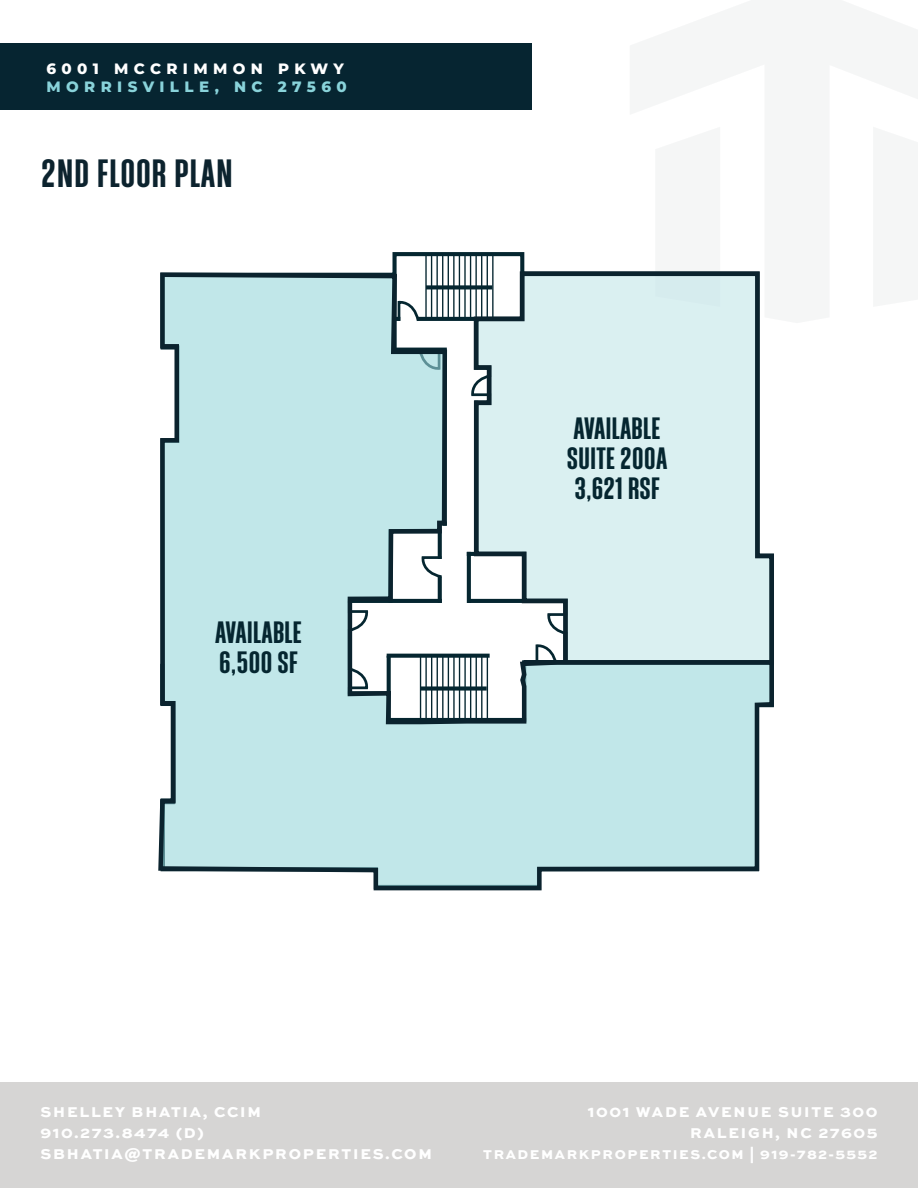
<style>
.page{position:relative;width:918px;height:1188px;background:#fff}
.page>*{position:absolute;margin:0;border:0;box-sizing:border-box;transform-origin:0 0}
.t1{font:700 34.5px "Athletic Condensed";letter-spacing:.02em;color:#0c232e}
.t2{font:700 27px "Athletic Condensed";color:#052630}
.t3{font:15px/21px "Sweet Sans Heavy SC";letter-spacing:.12em;color:#fff;text-align:right}
.t4{font:800 15px "Montserrat";letter-spacing:.36em;color:#89d3da}
.t5{font:800 15px "Montserrat";letter-spacing:.36em;color:#fff}
.t6{font:13.5px "Sweet Sans Heavy SC";letter-spacing:.12em;color:#fff}
</style>
<div class="page">
<div style="left:0;top:43px;width:531px;height:67px;background:#062531"></div>
<div style="left:0;top:1082px;width:918px;height:106px;background:#d6d5d4"></div>
<hr style="left:425px;top:254px;width:2px;height:64px;background:#052630">
<hr style="left:431px;top:253px;width:1px;height:65px;background:#052630">
<hr style="left:436px;top:254px;width:2px;height:64px;background:#052630">
<hr style="left:442px;top:253px;width:1px;height:65px;background:#052630">
<hr style="left:448px;top:253px;width:1px;height:65px;background:#052630">
<hr style="left:453px;top:253px;width:2px;height:65px;background:#052630">
<hr style="left:459px;top:253px;width:1px;height:65px;background:#052630">
<hr style="left:464px;top:253px;width:2px;height:65px;background:#052630">
<hr style="left:470px;top:253px;width:1px;height:65px;background:#052630">
<hr style="left:475px;top:255px;width:2px;height:64px;background:#052630">
<hr style="left:481px;top:254px;width:1px;height:64px;background:#052630">
<hr style="left:487px;top:253px;width:1px;height:65px;background:#052630">
<hr style="left:492px;top:254px;width:2px;height:64px;background:#052630">
<svg style="left:158px;top:270px;width:616px;height:621px;background:#c5e0e2"></svg>
<p class="t5" style="left:46px;top:57px;width:299px">6001 MCCRIMMON PKWY</p>
<p class="t4" style="left:46px;top:76px;width:302px">MORRISVILLE, NC 27560</p>
<p class="t1" style="left:41px;top:153px;width:193px">2ND FLOOR PLAN</p>
<p class="t2" style="left:215px;top:616px;width:88px">AVAILABLE</p>
<p class="t2" style="left:219px;top:646px;width:80px">6,500 SF</p>
<p class="t2" style="left:574px;top:413px;width:88px">AVAILABLE</p>
<p class="t2" style="left:567px;top:443px;width:102px">SUITE 200A</p>
<p class="t2" style="left:575px;top:473px;width:86px">3,621 RSF</p>
<p class="t3" style="left:40px;top:1102px;width:393px;text-align:left">SHELLEY BHATIA, CCIM<br>910.273.8474 (D)<br>SBHATIA@TRADEMARKPROPERTIES.COM</p>
<p class="t3" style="left:588px;top:1102px;width:291px">1001 WADE AVENUE SUITE 300<br>RALEIGH, NC 27605</p>
<p class="t6" style="left:483px;top:1146px;width:396px">TRADEMARKPROPERTIES.COM | 919-782-5552</p>
</div>
